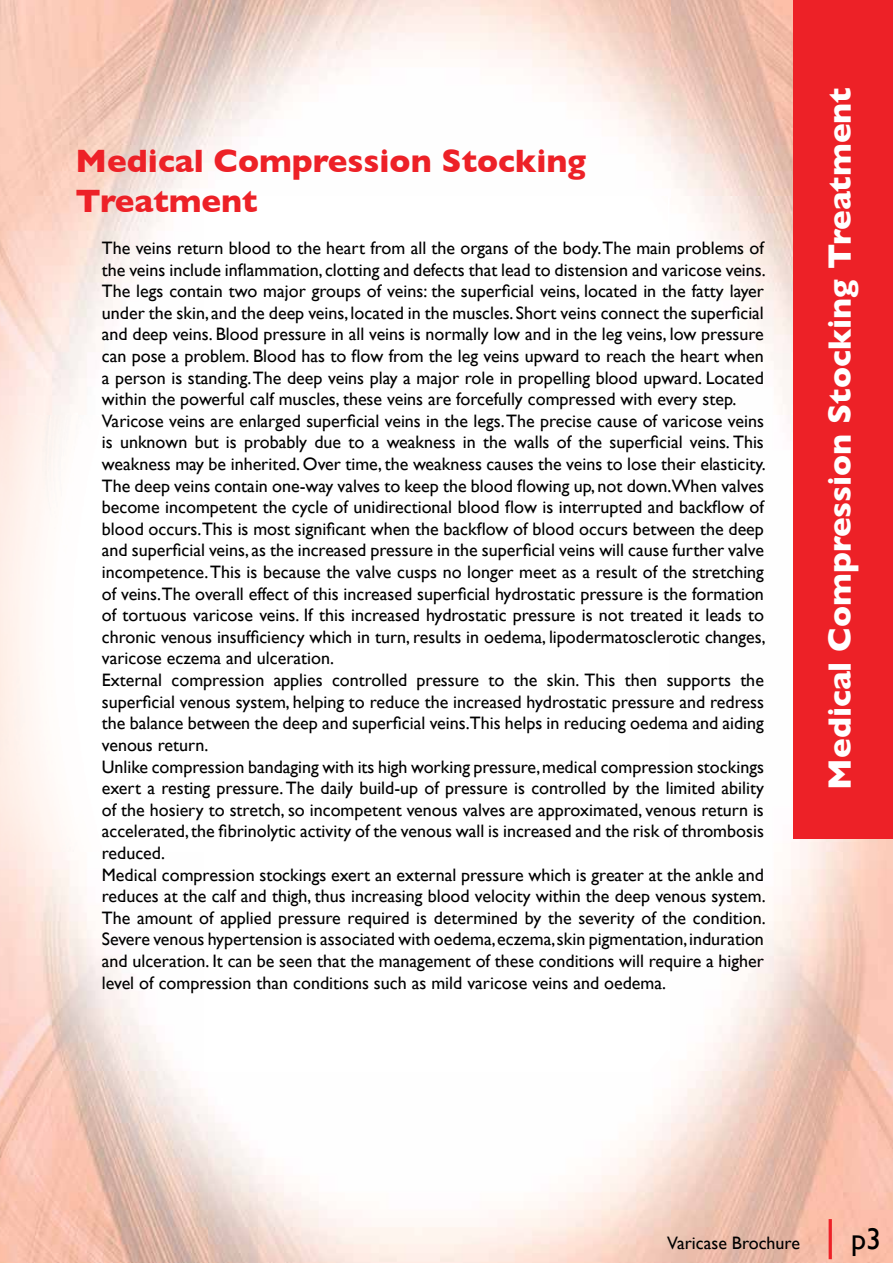
<style>
.page{position:relative;width:893px;height:1263px;background:#fff}
.page>*{position:absolute;margin:0;border:0;box-sizing:border-box;transform-origin:0 0}
.t1{font:43.5px "Gill Sans";color:#ed2127}
.t2{font:700 33px "Gill Sans";color:#fff}
.t3{font:700 33px/39.6px "Gill Sans";color:#ed2127}
.t4{font:30px "Gill Sans";color:#000}
.t5{font:18px/21.6px "Gill Sans";color:#000}
</style>
<div class="page">
<img style="left:670px;top:0;width:223px;height:1263px">
<img style="left:0;top:0;width:670px;height:197px">
<img style="left:0;top:197px;width:208px;height:1066px">
<img style="left:205px;top:196px;width:463px;height:875px">
<div style="left:793px;top:0;width:100px;height:839px;background:#ed2127"></div>
<h2 class="t3" style="left:76px;top:141px;width:512px">Medical Compression Stocking<br>Treatment</h2>
<p class="t5" style="left:102px;top:237px;width:665px">The veins return blood to the heart from all the organs of the body. The main problems of the veins include inflammation, clotting and defects that lead to distension and varicose veins.<br>The legs contain two major groups of veins: the superficial veins, located in the fatty layer under the skin, and the deep veins, located in the muscles. Short veins connect the superficial and deep veins. Blood pressure in all veins is normally low and in the leg veins, low pressure can pose a problem. Blood has to flow from the leg veins upward to reach the heart when a person is standing. The deep veins play a major role in propelling blood upward. Located within the powerful calf muscles, these veins are forcefully compressed with every step.<br>Varicose veins are enlarged superficial veins in the legs. The precise cause of varicose veins is unknown but is probably due to a weakness in the walls of the superficial veins. This weakness may be inherited. Over time, the weakness causes the veins to lose their elasticity.<br>The deep veins contain one-way valves to keep the blood flowing up, not down.When valves become incompetent the cycle of unidirectional blood flow is interrupted and backflow of blood occurs.This is most significant when the backflow of blood occurs between the deep and superficial veins, as the increased pressure in the superficial veins will cause further valve incompetence. This is because the valve cusps no longer meet as a result of the stretching of veins.The overall effect of this increased superficial hydrostatic pressure is the formation of tortuous varicose veins. If this increased hydrostatic pressure is not treated it leads to chronic venous insufficiency which in turn, results in oedema, lipodermatosclerotic changes, varicose eczema and ulceration.<br>External compression applies controlled pressure to the skin. This then supports the superficial venous system, helping to reduce the increased hydrostatic pressure and redress the balance between the deep and superficial veins.This helps in reducing oedema and aiding venous return.<br>Unlike compression bandaging with its high working pressure, medical compression stockings exert a resting pressure. The daily build-up of pressure is controlled by the limited ability of the hosiery to stretch, so incompetent venous valves are approximated, venous return is accelerated, the fibrinolytic activity of the venous wall is increased and the risk of thrombosis reduced.<br>Medical compression stockings exert an external pressure which is greater at the ankle and reduces at the calf and thigh, thus increasing blood velocity within the deep venous system.<br>The amount of applied pressure required is determined by the severity of the condition.<br>Severe venous hypertension is associated with oedema, eczema, skin pigmentation, induration and ulceration. It can be seen that the management of these conditions will require a higher level of compression than conditions such as mild varicose veins and oedema.</p>
<h2 class="t2" style="left:820px;top:790px;width:704px;rotate:-90deg">Medical Compression Stocking Treatment</h2>
<p class="t5" style="left:667px;top:1232px;width:134px">Varicase Brochure</p>
<h1 class="t1" style="left:825px;top:1209px;width:13px">|</h1>
<h3 class="t4" style="left:851px;top:1222px;width:31px">p3</h3>
</div>
